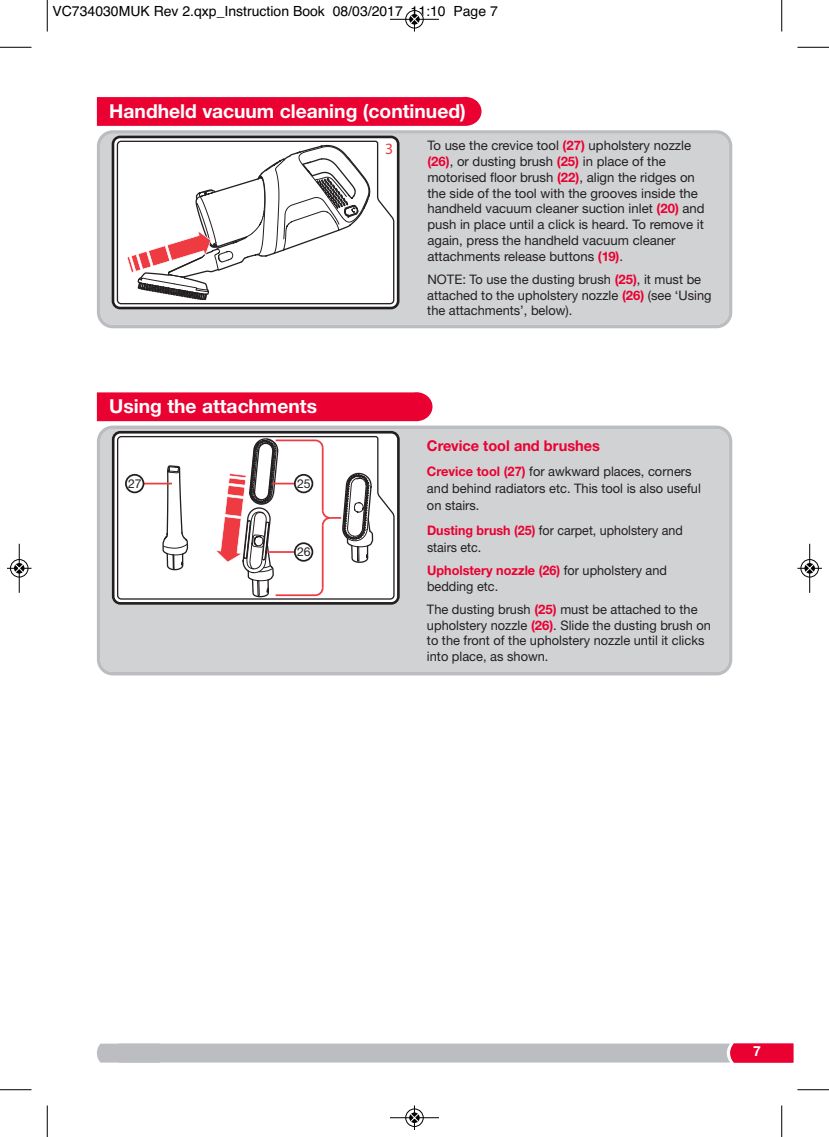
<style>
.page{position:relative;width:829px;height:1137px;background:#fff}
.page>*{position:absolute;margin:0;border:0;box-sizing:border-box;transform-origin:0 0}
.t1{font:700 19.25px "Helvetica Neue CE";color:#fff}
.t2{font:500 condensed 15.75px "Helvetica Neue";color:#ee3a41}
.t3{font:700 14.88px "Helvetica Neue CE";color:#ea0031}
.t4{font:14px "Helvetica";color:#000}
.t5{font:700 14px "Helvetica Neue CE";color:#fff}
.t6{font:13.12px/15.8px "Helvetica Neue";color:#231f20}
.t7{font:13.12px/16.6px "Helvetica Neue";color:#231f20;scale:.95 1}
.t8{font:700 13.12px "Helvetica Neue CE";color:#ea0031}
.t9{font:12.25px "Helvetica Neue";color:#231f20}
.s1{font-family:"Helvetica Neue CE";font-weight:700;color:#ea0031}
.s2{font-family:"Helvetica Neue";font-weight:400;color:#231f20}
</style>
<div class="page">
<svg style="left:97px;top:1043px;width:696px;height:19px;background:#c2afb5"></svg>
<svg style="left:97px;top:130px;width:635px;height:198px;background:#cfd0d2"></svg>
<svg style="left:97px;top:97px;width:384px;height:29px;background:#ea0333"></svg>
<div style="left:97px;top:425px;width:635px;height:250px;background:#d1d2d4"></div>
<div style="left:97px;top:392px;width:335px;height:29px;background:#ea0031"></div>
<svg style="left:374px;top:431px;width:26px;height:173px"></svg>
<svg style="left:374px;top:435px;width:21px;height:165px"></svg>
<svg style="left:112px;top:431px;width:262px;height:173px"></svg>
<hr style="left:322px;top:448px;width:1px;height:62px;background:#ee3a41">
<hr style="left:322px;top:525px;width:1px;height:62px;background:#ee3a41">
<svg style="left:112px;top:136px;width:287px;height:173px"></svg>
<svg style="left:116px;top:140px;width:279px;height:165px"></svg>
<svg style="left:127px;top:136px;width:244px;height:173px"></svg>
<hr style="left:47px;top:0;width:1px;height:32px;background:#000">
<hr style="left:0;top:47px;width:32px;height:1px;background:#000">
<hr style="left:781px;top:0;width:1px;height:32px;background:#000">
<hr style="left:797px;top:47px;width:32px;height:1px;background:#000">
<hr style="left:47px;top:1105px;width:1px;height:31px;background:#000">
<hr style="left:0;top:1089px;width:32px;height:1px;background:#000">
<hr style="left:781px;top:1105px;width:1px;height:31px;background:#000">
<hr style="left:797px;top:1089px;width:32px;height:1px;background:#000">
<div style="left:405px;top:10px;width:19px;height:19px;border:1px solid #fff;border-radius:50%"></div>
<hr style="left:390px;top:19px;width:49px;height:1px;background:#000">
<div style="left:405px;top:10px;width:18px;height:18px;border:1px solid #000;border-radius:50%"></div>
<svg style="left:410px;top:7px;width:9px;height:25px"></svg>
<div style="left:405px;top:1108px;width:19px;height:18px;border:1px solid #fff;border-radius:50%"></div>
<hr style="left:390px;top:1117px;width:49px;height:1px;background:#000">
<div style="left:405px;top:1108px;width:18px;height:18px;border:1px solid #000;border-radius:50%"></div>
<svg style="left:410px;top:1105px;width:9px;height:24px"></svg>
<div style="left:10px;top:559px;width:19px;height:18px;border:1px solid #fff;border-radius:50%"></div>
<hr style="left:19px;top:543px;width:1px;height:49px;background:#000">
<div style="left:10px;top:559px;width:18px;height:18px;border:1px solid #000;border-radius:50%"></div>
<div style="left:14px;top:563px;width:10px;height:10px;background:#000;border-radius:50%"></div>
<svg style="left:7px;top:563px;width:25px;height:9px"></svg>
<div style="left:800px;top:559px;width:19px;height:18px;border:1px solid #fff;border-radius:50%"></div>
<hr style="left:809px;top:543px;width:1px;height:49px;background:#000">
<div style="left:800px;top:559px;width:18px;height:18px;border:1px solid #000;border-radius:50%"></div>
<div style="left:804px;top:563px;width:11px;height:10px;background:#000;border-radius:50%"></div>
<svg style="left:797px;top:563px;width:25px;height:9px"></svg>
<p class="t4" style="left:52px;top:3px;width:447px">VC734030MUK Rev 2.qxp_Instruction Book 08/03/2017 11:10 Page 7</p>
<h1 class="t1" style="left:109px;top:104px;width:358px">Handheld vacuum cleaning (continued)</h1>
<p class="t6" style="left:427px;top:139px;width:279px">To use the crevice tool <span class="s1">(27)</span> upholstery nozzle <span class="s1">(26)</span>, or dusting brush <span class="s1">(25)</span> in place of the motorised floor brush <span class="s1">(22)</span>, align the ridges on the side of the tool with the grooves inside the handheld vacuum cleaner suction inlet <span class="s1">(20)</span> and push in place until a click is heard. To remove it again, press the handheld vacuum cleaner attachments release buttons <span class="s1">(19)</span>.</p>
<p class="t6" style="left:427px;top:272px;width:286px">NOTE: To use the dusting brush <span class="s1">(25)</span>, it must be attached to the upholstery nozzle <span class="s1">(26)</span> (see ‘Using the attachments’, below).</p>
<p class="t2" style="left:385px;top:142px;width:10px">3</p>
<h1 class="t1" style="left:109px;top:399px;width:209px">Using the attachments</h1>
<p class="t9" style="left:128px;top:479px;width:15px">27</p>
<p class="t9" style="left:297px;top:479px;width:15px">25</p>
<p class="t9" style="left:297px;top:547px;width:15px">26</p>
<p class="t3" style="left:427px;top:440px;width:174px">Crevice tool and brushes</p>
<p class="t6" style="left:427px;top:464px;width:275px;line-height:16.8px"><span class="s1">Crevice tool (27)</span> for awkward places, corners and behind radiators etc. This tool is also useful on stairs.</p>
<p class="t7" style="left:427px;top:523px;width:271px"><span class="s1">Dusting brush (25)</span> for carpet, upholstery and stairs etc.</p>
<p class="t8" style="left:427px;top:565px;width:241px">Upholstery nozzle (26) <span class="s2">for upholstery and</span></p>
<p class="t6" style="left:427px;top:575px;width:272px;line-height:23.3px">bedding etc.<br>The dusting brush <span class="s1">(25)</span> must be attached to the</p>
<p class="t6" style="left:427px;top:618px;width:285px">upholstery nozzle <span class="s1">(26)</span>. Slide the dusting brush on to the front of the upholstery nozzle until it clicks into place, as shown.</p>
<p class="t5" style="left:753px;top:1046px;width:9px">77</p>
</div>
